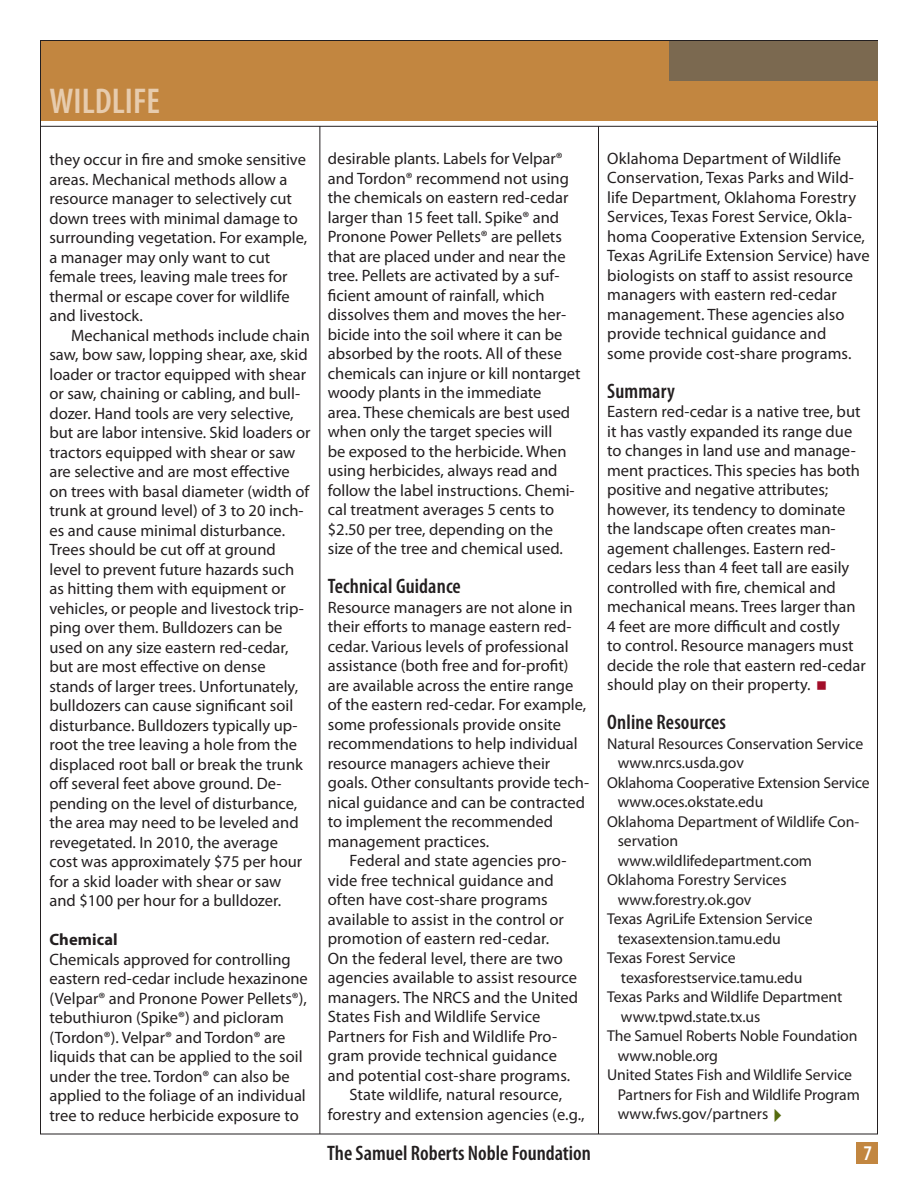
<style>
.page{position:relative;width:918px;height:1188px;background:#fff}
.page>*{position:absolute;margin:0;border:0;box-sizing:border-box;transform-origin:0 0}
.t1{font:600 condensed 36px "Myriad Pro";color:#e7ccae}
.t2{font:600 condensed 21px "Myriad Pro";letter-spacing:.005em;color:#231f20}
.t3{font:600 condensed 21px "Myriad Pro";color:#fff}
.t4{font:16.5px/19.5px "Myriad Pro";color:#231f20}
.t5{font:700 16.5px "Myriad Pro";letter-spacing:.005em;color:#231f20}
.t6{font:15.75px "Myriad Pro";letter-spacing:-.005em;color:#231f20}
.s1{color:#556b0e}
</style>
<div class="page">
<hr style="left:598px;top:126px;width:1px;height:1008px;background:#231f20">
<hr style="left:40px;top:126px;width:838px;height:1px;background:#231f20">
<hr style="left:320px;top:126px;width:1px;height:1008px;background:#231f20">
<div style="left:41px;top:41px;width:836px;height:79px;background:#c28640"></div>
<div style="left:669px;top:41px;width:208px;height:39px;background:#7b6950"></div>
<div style="left:856px;top:1142px;width:22px;height:21px;background:#c28640"></div>
<h1 class="t1" style="left:50px;top:79px;width:112px">WILDLIFE</h1>
<p class="t4" style="left:49px;top:150px;width:259px">they occur in fire and smoke sensitive areas. Mechanical methods allow a resource manager to selectively cut down trees with minimal damage to surrounding vegetation. For example, a manager may only want to cut female trees, leaving male trees for thermal or escape cover for wildlife and livestock.</p>
<p class="t4" style="left:49px;top:325px;width:263px;text-indent:22px">Mechanical methods include chain saw, bow saw, lopping shear, axe, skid loader or tractor equipped with shear or saw, chaining or cabling, and bull&shy;dozer. Hand tools are very selective, but are labor intensive. Skid loaders or tractors equipped with shear or saw are selective and are most effective on trees with basal diameter (width of trunk at ground level) of 3 to 20 inch&shy;es and cause minimal disturbance.<br>Trees should be cut off at ground level to prevent future hazards such as hitting them with equipment or vehicles, or people and livestock trip&shy;ping over them. Bulldozers can be used on any size eastern red-cedar, but are most effective on dense stands of larger trees. Unfortunately, bulldozers can cause significant soil disturbance. Bulldozers typically up&shy;root the tree leaving a hole from the displaced root ball or break the trunk off several feet above ground. De&shy;pending on the level of disturbance, the area may need to be leveled and revegetated. In 2010, the average<br>cost was approximately $75 per hour for a skid loader with shear or saw and $100 per hour for a bulldozer.</p>
<p class="t5" style="left:49px;top:929px;width:70px">Chemical</p>
<p class="t4" style="left:49px;top:949px;width:260px">Chemicals approved for controlling eastern red-cedar include hexazinone (Velpar® and Pronone Power Pellets®), tebuthiuron (Spike®) and picloram (Tordon®). Velpar® and Tordon® are liquids that can be applied to the soil under the tree. Tordon® can also be applied to the foliage of an individual tree to reduce herbicide exposure to</p>
<p class="t4" style="left:328px;top:149px;width:254px">desirable plants. Labels for Velpar® and Tordon® recommend not using the chemicals on eastern red-cedar larger than 15 feet tall. Spike® and Pronone Power Pellets® are pellets that are placed under and near the tree. Pellets are activated by a suf&shy;ficient amount of rainfall, which dissolves them and moves the her&shy;bicide into the soil where it can be absorbed by the roots. All of these chemicals can injure or kill nontarget woody plants in the immediate<br>area. These chemicals are best used when only the target species will<br>be exposed to the herbicide. When using herbicides, always read and follow the label instructions. Chemi&shy;cal treatment averages 5 cents to $2.50 per tree, depending on the size of the tree and chemical used.</p>
<p class="t2" style="left:328px;top:573px;width:135px">Technical Guidance</p>
<p class="t4" style="left:328px;top:597px;width:263px">Resource managers are not alone in their efforts to manage eastern red&shy;cedar. Various levels of professional assistance (both free and for-profit) are available across the entire range of the eastern red-cedar. For example, some professionals provide onsite recommendations to help individual resource managers achieve their goals. Other consultants provide tech&shy;nical guidance and can be contracted to implement the recommended management practices.</p>
<p class="t4" style="left:349px;top:851px;width:219px">Federal and state agencies pro-</p>
<p class="t4" style="left:328px;top:870px;width:228px">vide free technical guidance and</p>
<p class="t4" style="left:328px;top:890px;width:222px">often have cost-share programs</p>
<p class="t4" style="left:328px;top:909px;width:238px">available to assist in the control or</p>
<p class="t4" style="left:328px;top:929px;width:223px">promotion of eastern red-cedar.</p>
<p class="t4" style="left:328px;top:948px;width:237px">On the federal level, there are two</p>
<p class="t4" style="left:328px;top:968px;width:251px">agencies available to assist resource</p>
<p class="t4" style="left:328px;top:987px;width:252px">managers. The NRCS and the United</p>
<p class="t4" style="left:328px;top:1007px;width:214px">States Fish and Wildlife Service</p>
<p class="t4" style="left:328px;top:1026px;width:231px">Partners for Fish and Wildlife Pro-</p>
<p class="t4" style="left:328px;top:1046px;width:231px">gram provide technical guidance</p>
<p class="t4" style="left:328px;top:1065px;width:244px">and potential cost-share programs.</p>
<p class="t4" style="left:349px;top:1085px;width:214px">State wildlife, natural resource,</p>
<p class="t4" style="left:328px;top:1104px;width:258px">forestry and extension agencies (e.g.,</p>
<p class="t4" style="left:607px;top:148px;width:264px">Oklahoma Department of Wildlife Conservation, Texas Parks and Wild&shy;life Department, Oklahoma Forestry Services, Texas Forest Service, Okla&shy;homa Cooperative Extension Service, Texas AgriLife Extension Service) have biologists on staff to assist resource managers with eastern red-cedar management. These agencies also provide technical guidance and<br>some provide cost-share programs.</p>
<p class="t2" style="left:607px;top:378px;width:69px">Summary</p>
<p class="t4" style="left:607px;top:402px;width:260px">Eastern red-cedar is a native tree, but it has vastly expanded its range due to changes in land use and manage&shy;ment practices. This species has both positive and negative attributes; however, its tendency to dominate the landscape often creates man&shy;agement challenges. Eastern red&shy;cedars less than 4 feet tall are easily controlled with fire, chemical and mechanical means. Trees larger than 4 feet are more difficult and costly<br>to control. Resource managers must decide the role that eastern red-cedar should play on their property.</p>
<p class="t2" style="left:607px;top:709px;width:120px">Online Resources</p>
<p class="t6" style="left:607px;top:734px;width:258px">Natural Resources Conservation Service</p>
<p class="t6" style="left:618px;top:753px;width:128px">www.nrcs.usda.gov</p>
<p class="t6" style="left:607px;top:773px;width:264px">Oklahoma Cooperative Extension Service</p>
<p class="t6" style="left:618px;top:792px;width:147px">www.oces.okstate.edu</p>
<p class="t6" style="left:607px;top:812px;width:254px">Oklahoma Department of Wildlife Con-</p>
<p class="t6" style="left:618px;top:831px;width:62px">servation</p>
<p class="t6" style="left:618px;top:851px;width:196px">www.wildlifedepartment.com</p>
<p class="t6" style="left:607px;top:870px;width:181px">Oklahoma Forestry Services</p>
<p class="t6" style="left:618px;top:890px;width:135px">www.forestry.ok.gov</p>
<p class="t6" style="left:607px;top:909px;width:207px">Texas AgriLife Extension Service</p>
<p class="t6" style="left:618px;top:929px;width:165px">texasextension.tamu.edu</p>
<p class="t6" style="left:607px;top:948px;width:130px">Texas Forest Service</p>
<p class="t6" style="left:621px;top:968px;width:183px">texasforestservice.tamu.edu</p>
<p class="t6" style="left:607px;top:987px;width:237px">Texas Parks and Wildlife Department</p>
<p class="t6" style="left:621px;top:1007px;width:141px">www.tpwd.state.tx.us</p>
<p class="t6" style="left:607px;top:1026px;width:252px">The Samuel Roberts Noble Foundation</p>
<p class="t6" style="left:618px;top:1046px;width:102px">www.noble.org</p>
<p class="t6" style="left:607px;top:1065px;width:246px">United States Fish and Wildlife Service</p>
<p class="t6" style="left:618px;top:1085px;width:244px">Partners for Fish and Wildlife Program</p>
<p class="t6" style="left:618px;top:1104px;width:171px">www.fws.gov/partners<span class="s1">✔</span></p>
<p class="t2" style="left:327px;top:1140px;width:265px">The Samuel Roberts Noble Foundation</p>
<p class="t3" style="left:863px;top:1140px;width:10px">7</p>
</div>
